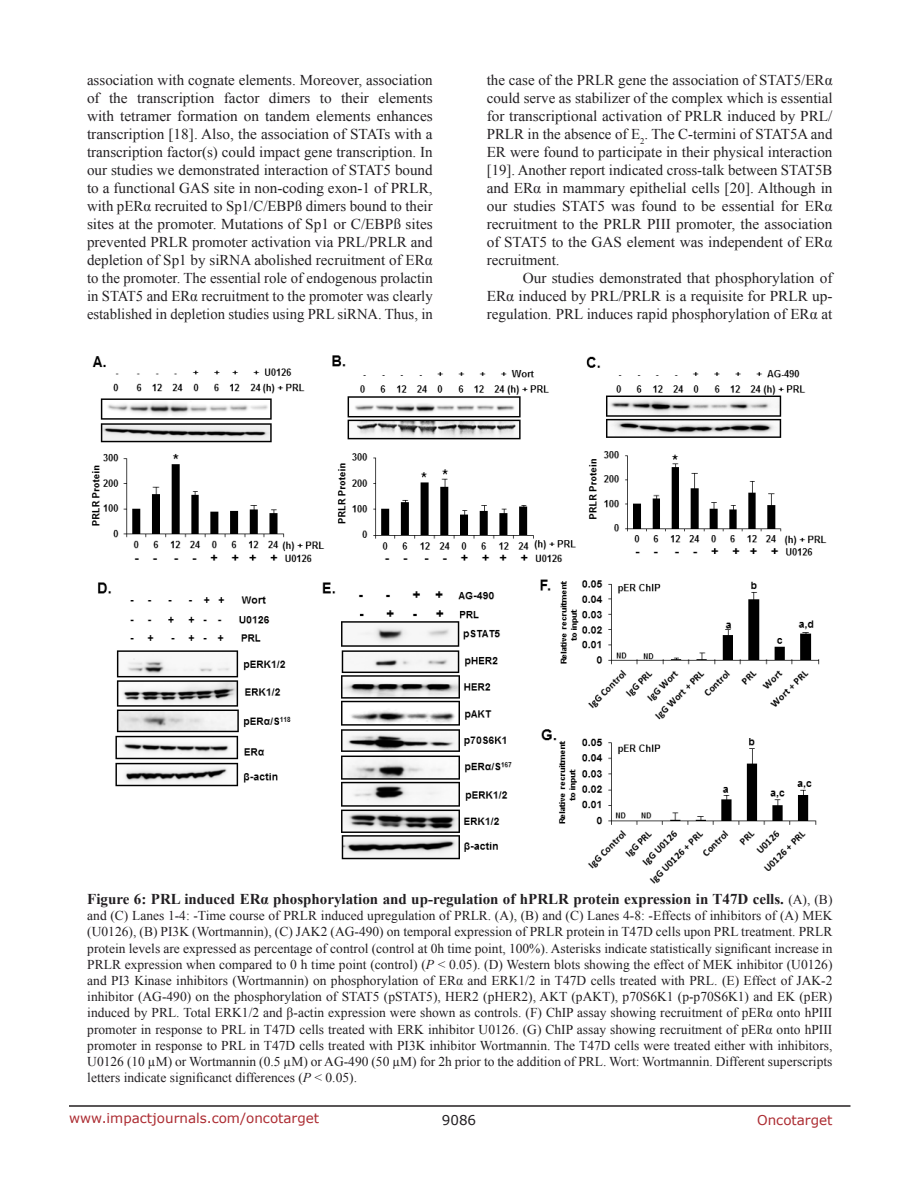
<style>
.page{position:relative;width:918px;height:1188px;background:#fff}
.page>*{position:absolute;margin:0;border:0;box-sizing:border-box;transform-origin:0 0}
.BodyText{font:15px/18px "Times New Roman";color:#221f22;text-align:justify}
.FigureText{font:700 15px "Times New Roman";color:#221f22}
.FigureText-2{font:13.5px/16.2px "Times New Roman";color:#221f22;text-align:justify}
.t1{font:13.5px "Verdana";color:#ac2b31}
.t2{font:13.5px "Verdana";color:#221f22}
.s1{font-weight:400;font-size:13.5px}
.s2{font-style:italic}
</style>
<div class="page">
<hr style="left:69px;top:1105px;width:781px;height:2px;background:#231f20">
<img style="left:91px;top:355px;width:736px;height:529px">
<p class="BodyText" style="left:87px;top:71px;width:347px">association with cognate elements. Moreover, association of the transcription factor dimers to their elements with tetramer formation on tandem elements enhances transcription [18]. Also, the association of STATs with a transcription factor(s) could impact gene transcription. In our studies we demonstrated interaction of STAT5 bound to a functional GAS site in non-coding exon-1 of PRLR, with pERα recruited to Sp1/C/EBPß dimers bound to their sites at the promoter. Mutations of Sp1 or C/EBPß sites prevented PRLR promoter activation via PRL/PRLR and depletion of Sp1 by siRNA abolished recruitment of ERα to the promoter. The essential role of endogenous prolactin in STAT5 and ERα recruitment to the promoter was clearly established in depletion studies using PRL siRNA. Thus, in</p>
<p class="BodyText" style="left:487px;top:71px;width:347px">the case of the PRLR gene the association of STAT5/ERα could serve as stabilizer of the complex which is essential for transcriptional activation of PRLR induced by PRL/ PRLR in the absence of E<sub>2</sub>. The C-termini of STAT5A and ER were found to participate in their physical interaction [19]. Another report indicated cross-talk between STAT5B and ERα in mammary epithelial cells [20]. Although in our studies STAT5 was found to be essential for ERα recruitment to the PRLR PIII promoter, the association of STAT5 to the GAS element was independent of ERα recruitment.</p>
<p class="BodyText" style="left:487px;top:269px;width:347px;text-indent:36px">Our studies demonstrated that phosphorylation of ERα induced by PRL/PRLR is a requisite for PRLR up&shy;regulation. PRL induces rapid phosphorylation of ERα at</p>
<p class="FigureText" style="left:87px;top:889px;width:747px">Figure 6: PRL induced ERα phosphorylation and up-regulation of hPRLR protein expression in T47D cells. <span class="s1">(A), (B)</span></p>
<p class="FigureText-2" style="left:87px;top:907px;width:747px">and (C) Lanes 1-4: -Time course of PRLR induced upregulation of PRLR. (A), (B) and (C) Lanes 4-8: -Effects of inhibitors of (A) MEK (U0126), (B) PI3K (Wortmannin), (C) JAK2 (AG-490) on temporal expression of PRLR protein in T47D cells upon PRL treatment. PRLR protein levels are expressed as percentage of control (control at 0h time point, 100%). Asterisks indicate statistically significant increase in PRLR expression when compared to 0 h time point (control) (<span class="s2">P</span> &lt; 0.05). (D) Western blots showing the effect of MEK inhibitor (U0126) and PI3 Kinase inhibitors (Wortmannin) on phosphorylation of ERα and ERK1/2 in T47D cells treated with PRL. (E) Effect of JAK-2 inhibitor (AG-490) on the phosphorylation of STAT5 (pSTAT5), HER2 (pHER2), AKT (pAKT), p70S6K1 (p-p70S6K1) and EK (pER) induced by PRL. Total ERK1/2 and β-actin expression were shown as controls. (F) ChIP assay showing recruitment of pERα onto hPIII promoter in response to PRL in T47D cells treated with ERK inhibitor U0126. (G) ChIP assay showing recruitment of pERα onto hPIII promoter in response to PRL in T47D cells treated with PI3K inhibitor Wortmannin. The T47D cells were treated either with inhibitors, U0126 (10 µM) or Wortmannin (0.5 µM) or AG-490 (50 µM) for 2h prior to the addition of PRL. Wort: Wortmannin. Different superscripts letters indicate significanct differences (<span class="s2">P</span> &lt; 0.05).</p>
<p class="t1" style="left:69px;top:1109px;width:252px">www.impactjournals.com/oncotarget</p>
<p class="t2" style="left:442px;top:1111px;width:36px">9086</p>
<p class="t1" style="left:757px;top:1111px;width:77px">Oncotarget</p>
</div>
